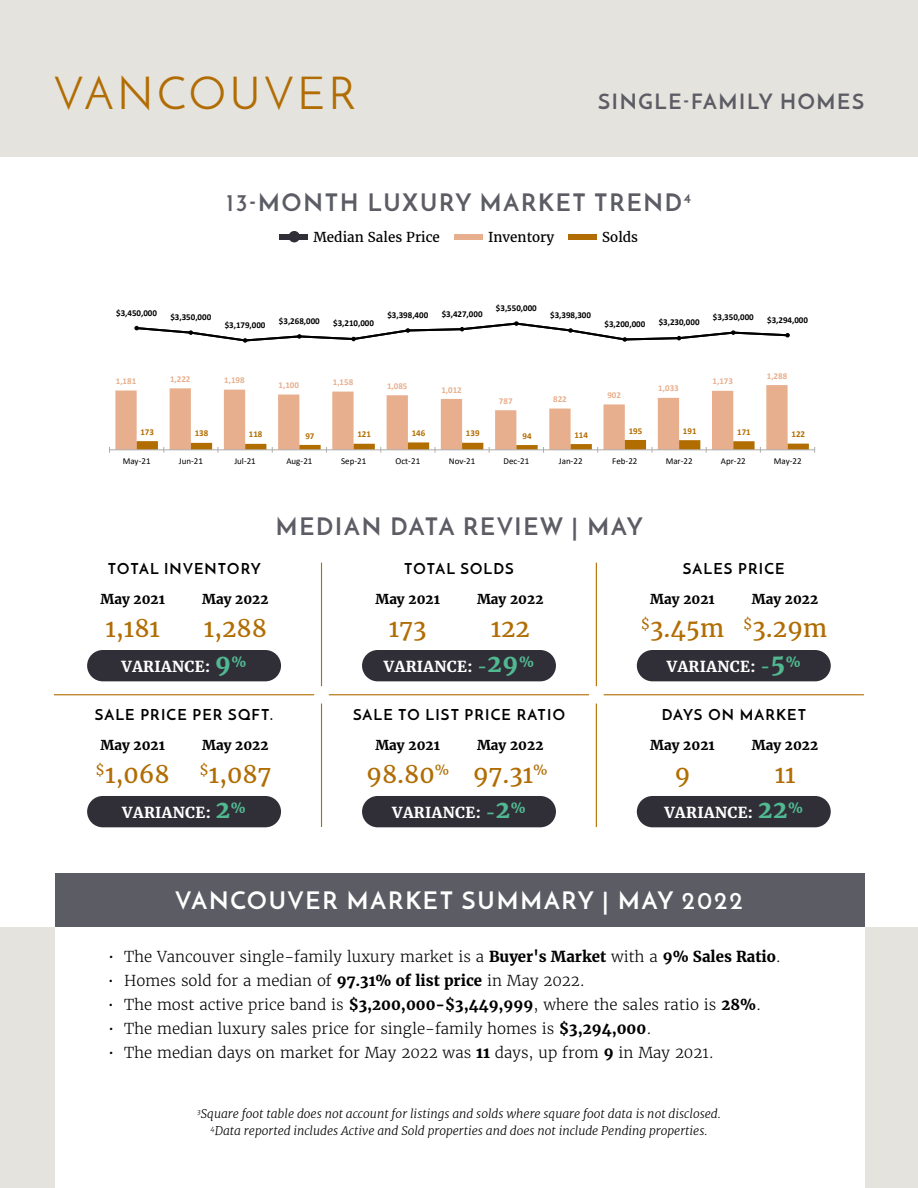
<style>
.page{position:relative;width:918px;height:1188px;background:#fff}
.page>*{position:absolute;margin:0;border:0;box-sizing:border-box;transform-origin:0 0}
.t1{font:45px "Josefin Sans";letter-spacing:.08em;color:#b16d03}
.t2{font:24px "Merriweather";color:#b16d03}
.t3{font:700 24px "Josefin Sans";letter-spacing:.08em;color:#5c5c65}
.t4{font:700 24px "Josefin Sans";letter-spacing:.08em;color:#fff}
.t5{font:700 21px "Josefin Sans";letter-spacing:.08em;color:#5c5c65}
.t6{font:300 15px "Merriweather";color:#000}
.t7{font:700 15px "Josefin Sans";letter-spacing:.08em;color:#000}
.t8{font:700 15px "Merriweather";letter-spacing:.025em;color:#fff}
.t9{font:700 13.5px "Merriweather";color:#000}
.t10{font:13.5px "Merriweather";color:#000}
.t11{font:italic 300 12px/16.5px "Merriweather";color:#000;text-align:center}
.t12{font:700 9px "Calibri";color:#000}
.t13{font:9px "Calibri";color:#000}
.t14{font:700 9px "Calibri";color:#e7af8d}
.t15{font:700 9px "Calibri";color:#b26d01}
.s1{font-size:24px;color:#51b991}
.s2{color:#51b991}
.s3{font-weight:700}
</style>
<div class="page">
<div style="left:0;top:0;width:918px;height:158px;background:#e5e3dd"></div>
<div style="left:0;top:927px;width:918px;height:261px;background:#e5e3dd"></div>
<div style="left:55px;top:925px;width:810px;height:263px;background:#fff"></div>
<div style="left:55px;top:873px;width:810px;height:54px;background:#5c5c65"></div>
<hr style="left:54px;top:694px;width:260px;height:1px;background:#b16d03">
<hr style="left:321px;top:563px;width:1px;height:123px;background:#b16d03">
<hr style="left:321px;top:704px;width:1px;height:123px;background:#b16d03">
<hr style="left:596px;top:563px;width:1px;height:123px;background:#b16d03">
<hr style="left:596px;top:704px;width:1px;height:123px;background:#b16d03">
<hr style="left:329px;top:694px;width:260px;height:1px;background:#b16d03">
<hr style="left:604px;top:694px;width:260px;height:1px;background:#b16d03">
<div style="left:569px;top:234px;width:28px;height:6px;background:#b16d03"></div>
<div style="left:280px;top:234px;width:28px;height:6px;background:#302f37"></div>
<div style="left:289px;top:231px;width:11px;height:11px;background:#302f37;border-radius:50%"></div>
<div style="left:454px;top:234px;width:29px;height:6px;background:#e7af8e"></div>
<svg style="left:115px;top:389px;width:673px;height:60px"></svg>
<hr style="left:110px;top:449px;width:705px;height:1px;background:#afabab">
<svg style="left:137px;top:440px;width:678px;height:13px"></svg>
<svg style="left:134px;top:321px;width:656px;height:68px"></svg>
<div style="left:87px;top:650px;width:194px;height:31px;background:#302f37;border-radius:16px"></div>
<div style="left:362px;top:650px;width:194px;height:31px;background:#302f37;border-radius:16px"></div>
<div style="left:637px;top:650px;width:194px;height:31px;background:#302f37;border-radius:16px"></div>
<div style="left:637px;top:796px;width:194px;height:31px;background:#302f37;border-radius:16px"></div>
<div style="left:362px;top:796px;width:194px;height:31px;background:#302f37;border-radius:16px"></div>
<div style="left:87px;top:796px;width:194px;height:31px;background:#302f37;border-radius:16px"></div>
<h1 class="t1" style="left:54px;top:66px;width:303px">VANCOUVER</h1>
<h3 class="t5" style="left:598px;top:88px;width:267px">SINGLE-FAMILY HOMES</h3>
<h2 class="t3" style="left:227px;top:188px;width:466px">13-MONTH LUXURY MARKET TREND<sup>4</sup></h2>
<p class="t10" style="left:314px;top:228px;width:128px">Median Sales Price</p>
<p class="t10" style="left:488px;top:228px;width:68px">Inventory</p>
<p class="t10" style="left:602px;top:228px;width:37px">Solds</p>
<p class="t12" style="left:116px;top:306px;width:42px">$3,450,000</p>
<p class="t12" style="left:170px;top:311px;width:42px">$3,350,000</p>
<p class="t12" style="left:225px;top:318px;width:42px">$3,179,000</p>
<p class="t12" style="left:279px;top:314px;width:42px">$3,268,000</p>
<p class="t12" style="left:333px;top:317px;width:42px">$3,210,000</p>
<p class="t12" style="left:387px;top:308px;width:42px">$3,398,400</p>
<p class="t12" style="left:442px;top:307px;width:42px">$3,427,000</p>
<p class="t12" style="left:496px;top:302px;width:42px">$3,550,000</p>
<p class="t12" style="left:550px;top:309px;width:42px">$3,398,300</p>
<p class="t12" style="left:604px;top:318px;width:42px">$3,200,000</p>
<p class="t12" style="left:659px;top:316px;width:42px">$3,230,000</p>
<p class="t12" style="left:713px;top:311px;width:42px">$3,350,000</p>
<p class="t12" style="left:767px;top:313px;width:42px">$3,294,000</p>
<p class="t14" style="left:116px;top:375px;width:22px">1,181</p>
<p class="t14" style="left:170px;top:373px;width:22px">1,222</p>
<p class="t14" style="left:224px;top:374px;width:22px">1,198</p>
<p class="t14" style="left:279px;top:379px;width:22px">1,100</p>
<p class="t14" style="left:333px;top:376px;width:22px">1,158</p>
<p class="t14" style="left:387px;top:380px;width:22px">1,085</p>
<p class="t14" style="left:441px;top:383px;width:22px">1,012</p>
<p class="t14" style="left:499px;top:394px;width:15px">787</p>
<p class="t14" style="left:553px;top:393px;width:15px">822</p>
<p class="t14" style="left:607px;top:389px;width:15px">902</p>
<p class="t14" style="left:658px;top:382px;width:22px">1,033</p>
<p class="t14" style="left:713px;top:375px;width:22px">1,173</p>
<p class="t14" style="left:767px;top:369px;width:22px">1,288</p>
<p class="t15" style="left:140px;top:425px;width:15px">173</p>
<p class="t15" style="left:195px;top:427px;width:15px">138</p>
<p class="t15" style="left:249px;top:428px;width:15px">118</p>
<p class="t15" style="left:305px;top:429px;width:11px">97</p>
<p class="t15" style="left:357px;top:428px;width:15px">121</p>
<p class="t15" style="left:412px;top:427px;width:15px">146</p>
<p class="t15" style="left:466px;top:427px;width:15px">139</p>
<p class="t15" style="left:522px;top:429px;width:11px">94</p>
<p class="t15" style="left:574px;top:428px;width:15px">114</p>
<p class="t15" style="left:629px;top:424px;width:15px">195</p>
<p class="t15" style="left:683px;top:424px;width:15px">191</p>
<p class="t15" style="left:737px;top:425px;width:15px">171</p>
<p class="t15" style="left:791px;top:428px;width:15px">122</p>
<p class="t13" style="left:123px;top:455px;width:29px">May-21</p>
<p class="t13" style="left:179px;top:455px;width:26px">Jun-21</p>
<p class="t13" style="left:234px;top:455px;width:23px">Jul-21</p>
<p class="t13" style="left:286px;top:455px;width:28px">Aug-21</p>
<p class="t13" style="left:341px;top:455px;width:27px">Sep-21</p>
<p class="t13" style="left:396px;top:455px;width:26px">Oct-21</p>
<p class="t13" style="left:449px;top:455px;width:28px">Nov-21</p>
<p class="t13" style="left:504px;top:455px;width:27px">Dec-21</p>
<p class="t13" style="left:559px;top:455px;width:25px">Jan-22</p>
<p class="t13" style="left:612px;top:455px;width:27px">Feb-22</p>
<p class="t13" style="left:666px;top:455px;width:28px">Mar-22</p>
<p class="t13" style="left:721px;top:455px;width:26px">Apr-22</p>
<p class="t13" style="left:774px;top:455px;width:29px">May-22</p>
<h2 class="t3" style="left:276px;top:511px;width:369px">MEDIAN DATA REVIEW | MAY</h2>
<p class="t7" style="left:108px;top:559px;width:155px">TOTAL INVENTORY</p>
<p class="t7" style="left:404px;top:559px;width:111px">TOTAL SOLDS</p>
<p class="t7" style="left:683px;top:559px;width:103px">SALES PRICE</p>
<p class="t9" style="left:101px;top:590px;width:66px">May 2021</p>
<p class="t9" style="left:202px;top:590px;width:68px">May 2022</p>
<p class="t9" style="left:375px;top:590px;width:66px">May 2021</p>
<p class="t9" style="left:477px;top:590px;width:68px">May 2022</p>
<p class="t9" style="left:650px;top:590px;width:66px">May 2021</p>
<p class="t9" style="left:752px;top:590px;width:68px">May 2022</p>
<h2 class="t2" style="left:106px;top:613px;width:56px">1,181</h2>
<h2 class="t2" style="left:204px;top:613px;width:65px">1,288</h2>
<h2 class="t2" style="left:389px;top:613px;width:39px">173</h2>
<h2 class="t2" style="left:491px;top:613px;width:41px">122</h2>
<h2 class="t2" style="left:641px;top:613px;width:188px"><sup>$</sup>3.45m <sup>$</sup>3.29m</h2>
<p class="t8" style="left:122px;top:657px;width:127px">VARIANCE: <span class="s1">9</span><sup>%</sup></p>
<p class="t8" style="left:384px;top:657px;width:152px">VARIANCE: <span class="s2">-</span><span class="s1">29</span><sup>%</sup></p>
<p class="t8" style="left:667px;top:657px;width:135px">VARIANCE: <span class="s2">-</span><span class="s1">5</span><sup>%</sup></p>
<p class="t7" style="left:95px;top:705px;width:180px">SALE PRICE PER SQFT.</p>
<p class="t7" style="left:353px;top:705px;width:213px">SALE TO LIST PRICE RATIO</p>
<p class="t7" style="left:662px;top:705px;width:146px">DAYS ON MARKET</p>
<p class="t9" style="left:101px;top:736px;width:66px">May 2021</p>
<p class="t9" style="left:202px;top:736px;width:68px">May 2022</p>
<p class="t9" style="left:375px;top:736px;width:66px">May 2021</p>
<p class="t9" style="left:477px;top:736px;width:68px">May 2022</p>
<p class="t9" style="left:650px;top:736px;width:66px">May 2021</p>
<p class="t9" style="left:752px;top:736px;width:68px">May 2022</p>
<h2 class="t2" style="left:96px;top:759px;width:177px"><sup>$</sup>1,068 <sup>$</sup>1,087</h2>
<p class="t8" style="left:122px;top:803px;width:125px">VARIANCE: <span class="s1">2</span><sup>%</sup></p>
<h2 class="t2" style="left:366px;top:759px;width:183px">98.80<sup>%</sup> 97.31<sup>%</sup></h2>
<p class="t8" style="left:392px;top:803px;width:135px">VARIANCE: <span class="s2">-</span><span class="s1">2</span><sup>%</sup></p>
<h2 class="t2" style="left:675px;top:759px;width:17px">9</h2>
<h2 class="t2" style="left:775px;top:759px;width:22px">11</h2>
<p class="t8" style="left:664px;top:803px;width:140px">VARIANCE: <span class="s1">22</span><sup>%</sup></p>
<h2 class="t4" style="left:175px;top:886px;width:569px">VANCOUVER MARKET SUMMARY | MAY 2022</h2>
<p class="t6" style="left:108px;top:947px;width:675px">• The Vancouver single-family luxury market is a <span class="s3">Buyer's Market</span> with a <span class="s3">9% Sales Ratio</span>.</p>
<p class="t6" style="left:108px;top:971px;width:478px">• Homes sold for a median of <span class="s3">97.31% of list price</span> in May 2022.</p>
<p class="t6" style="left:108px;top:995px;width:655px">• The most active price band is <span class="s3">$3,200,000-$3,449,999</span>, where the sales ratio is <span class="s3">28%</span>.</p>
<p class="t6" style="left:108px;top:1019px;width:545px">• The median luxury sales price for single-family homes is <span class="s3">$3,294,000</span>.</p>
<p class="t6" style="left:108px;top:1043px;width:607px">• The median days on market for May 2022 was <span class="s3">11</span> days, up from <span class="s3">9</span> in May 2021.</p>
<p class="t11" style="left:197px;top:1106px;width:525px"><sup>3</sup>Square foot table does not account for listings and solds where square foot data is not disclosed.<br><sup>4</sup>Data reported includes Active and Sold properties and does not include Pending properties.</p>
</div>
